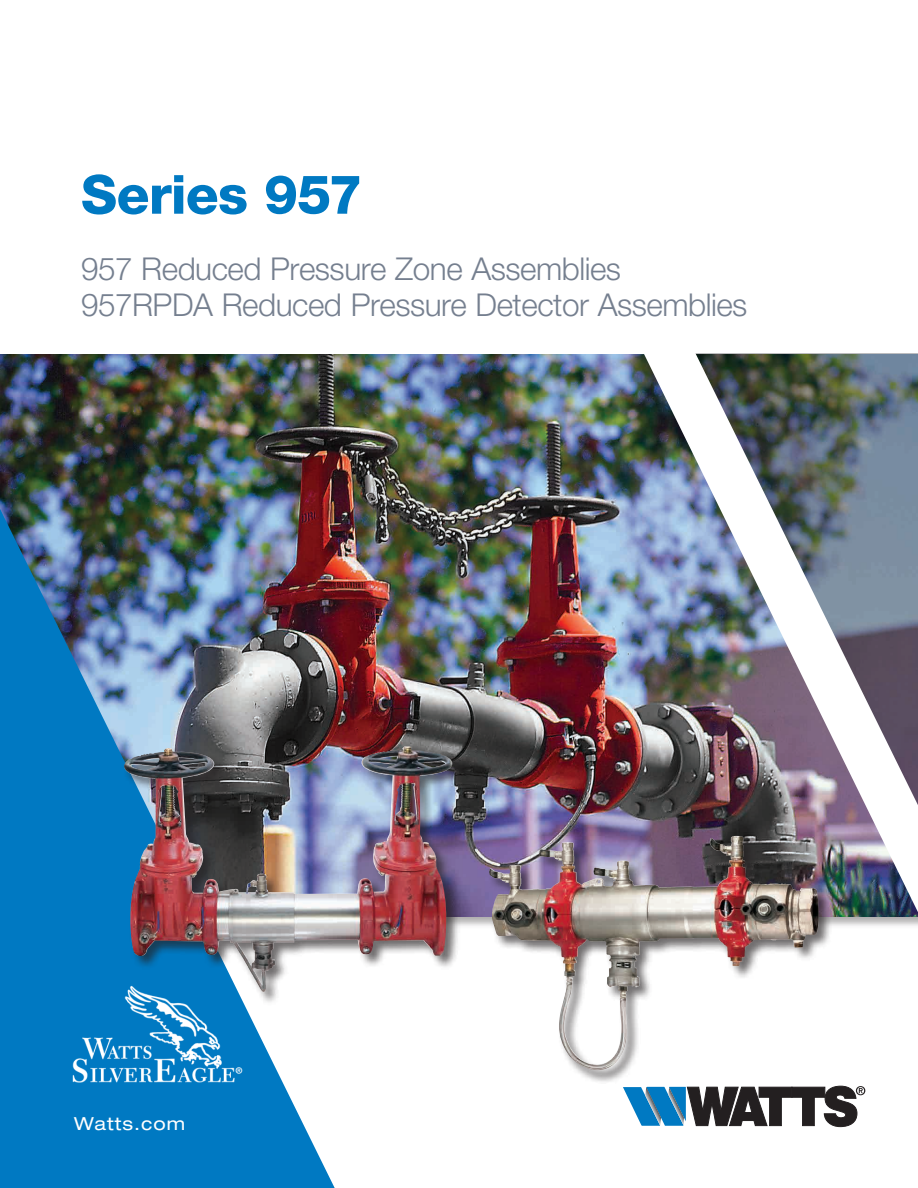
<style>
.page{position:relative;width:918px;height:1188px;background:#fff}
.page>*{position:absolute;margin:0;border:0;box-sizing:border-box;transform-origin:0 0}
.t1{font:800 54px "Helvetica Neue LT Std";letter-spacing:-.015em;color:#0079c2}
.t2{font:300 31.5px/36px "Helvetica Neue LT Std";letter-spacing:-.015em;color:#757f8f}
.t3{font:expanded 18px "Helvetica Neue LT Std";letter-spacing:.055em;color:#fff}
</style>
<div class="page">
<img style="left:0;top:354px;width:918px;height:563px">
<svg style="left:623px;top:1086px;width:242px;height:41px"></svg>
<img style="left:0;top:509px;width:335px;height:679px">
<img style="left:642px;top:353px;width:276px;height:559px">
<div style="left:124px;top:746px;width:342px;height:259px;background:#231f20;opacity:.65"></div>
<img style="left:362px;top:747px;width:42px;height:139px">
<div style="left:489px;top:835px;width:344px;height:249px;background:#231f20;opacity:.65"></div>
<img style="left:629px;top:836px;width:107px;height:51px">
<img style="left:62px;top:981px;width:194px;height:113px">
<h1 class="t1" style="left:81px;top:162px;width:283px">Series 957</h1>
<p class="t2" style="left:81px;top:250px;width:668px">957 Reduced Pressure Zone Assemblies<br>957RPDA Reduced Pressure Detector Assemblies</p>
<p class="t3" style="left:74px;top:1113px;width:113px">Watts.com</p>
</div>
